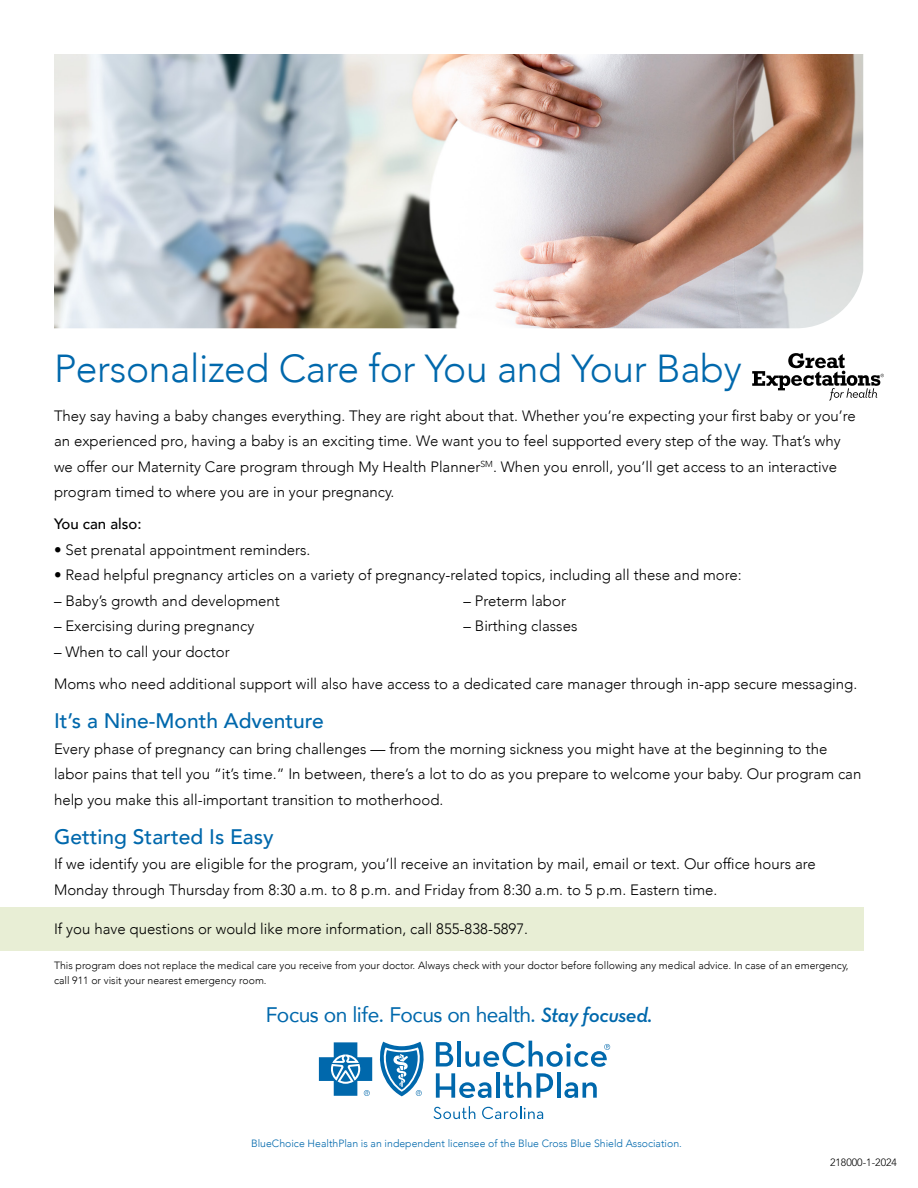
<style>
.page{position:relative;width:918px;height:1188px;background:#fff}
.page>*{position:absolute;margin:0;border:0;box-sizing:border-box;transform-origin:0 0}
.Headers{font:300 39px "Avenir";letter-spacing:-.01em;color:#0068ac}
.Subheads{font:500 21px "Avenir";color:#0068ac}
.t1{font:21px "Avenir";letter-spacing:-.02em;color:#0068ac}
.Body_copy{font:300 15px/25.5px "Avenir";color:#000}
.Bullet_list{font:300 15px "Avenir";color:#000}
.Body_copy-2{font:500 15px "Avenir";color:#000}
.Body_copy-3{font:300 10.5px/15px "Avenir";color:#000}
.t2{font:300 10.5px "Avenir";color:#0068ac}
.t3{font:300 10.5px "Avenir LT Std";color:#000}
.s1{font-family:"Neutraface Text Demi Italic Alt"}
</style>
<div class="page">
<div style="left:0;top:907px;width:863px;height:44px;background:#e8eed5"></div>
<img style="left:54px;top:54px;width:809px;height:274px">
<svg style="left:319px;top:1042px;width:53px;height:54px"></svg>
<svg style="left:379px;top:1042px;width:45px;height:54px"></svg>
<svg style="left:433px;top:1106px;width:42px;height:13px"></svg>
<svg style="left:482px;top:1106px;width:61px;height:13px"></svg>
<svg style="left:436px;top:1041px;width:174px;height:57px"></svg>
<svg style="left:752px;top:353px;width:132px;height:47px"></svg>
<h1 class="Headers" style="left:54px;top:345px;width:689px">Personalized Care for You and Your Baby</h1>
<p class="Body_copy" style="left:54px;top:403px;width:803px">They say having a baby changes everything. They are right about that. Whether you’re expecting your first baby or you’re an experienced pro, having a baby is an exciting time. We want you to feel supported every step of the way. That’s why we offer our Maternity Care program through My Health Planner<sup>SM</sup>. When you enroll, you’ll get access to an interactive program timed to where you are in your pregnancy.</p>
<p class="Body_copy-2" style="left:54px;top:511px;width:89px">You can also:</p>
<p class="Bullet_list" style="left:54px;top:541px;width:258px">• Set prenatal appointment reminders.</p>
<p class="Bullet_list" style="left:54px;top:566px;width:689px">• Read helpful pregnancy articles on a variety of pregnancy-related topics, including all these and more:</p>
<p class="Bullet_list" style="left:54px;top:592px;width:227px">– Baby’s growth and development</p>
<p class="Bullet_list" style="left:54px;top:617px;width:202px">– Exercising during pregnancy</p>
<p class="Bullet_list" style="left:54px;top:643px;width:177px">– When to call your doctor</p>
<p class="Bullet_list" style="left:464px;top:592px;width:104px">– Preterm labor</p>
<p class="Bullet_list" style="left:464px;top:617px;width:115px">– Birthing classes</p>
<p class="Body_copy" style="left:54px;top:671px;width:805px">Moms who need additional support will also have access to a dedicated care manager through in-app secure messaging.</p>
<h2 class="Subheads" style="left:54px;top:703px;width:271px">It’s a Nine-Month Adventure</h2>
<p class="Body_copy" style="left:54px;top:736px;width:809px">Every phase of pregnancy can bring challenges — from the morning sickness you might have at the beginning to the labor pains that tell you “it’s time.” In between, there’s a lot to do as you prepare to welcome your baby. Our program can help you make this all-important transition to motherhood.</p>
<h2 class="Subheads" style="left:54px;top:818px;width:221px">Getting Started Is Easy</h2>
<p class="Body_copy" style="left:54px;top:851px;width:763px">If we identify you are eligible for the program, you’ll receive an invitation by mail, email or text. Our office hours are<br>Monday through Thursday from 8:30 a.m. to 8 p.m. and Friday from 8:30 a.m. to 5 p.m. Eastern time.</p>
<p class="Body_copy" style="left:54px;top:916px;width:476px">If you have questions or would like more information, call 855-838-5897.</p>
<p class="Body_copy-3" style="left:54px;top:958px;width:796px">This program does not replace the medical care you receive from your doctor. Always check with your doctor before following any medical advice. In case of an emergency, call 911 or visit your nearest emergency room.</p>
<p class="t1" style="left:266px;top:998px;width:388px">Focus on life. Focus on health. <span class="s1">Stay focused.</span></p>
<p class="t2" style="left:251px;top:1137px;width:432px">BlueChoice HealthPlan is an independent licensee of the Blue Cross Blue Shield Association.</p>
<p class="t3" style="left:830px;top:1156px;width:69px">218000-1-2024</p>
</div>
